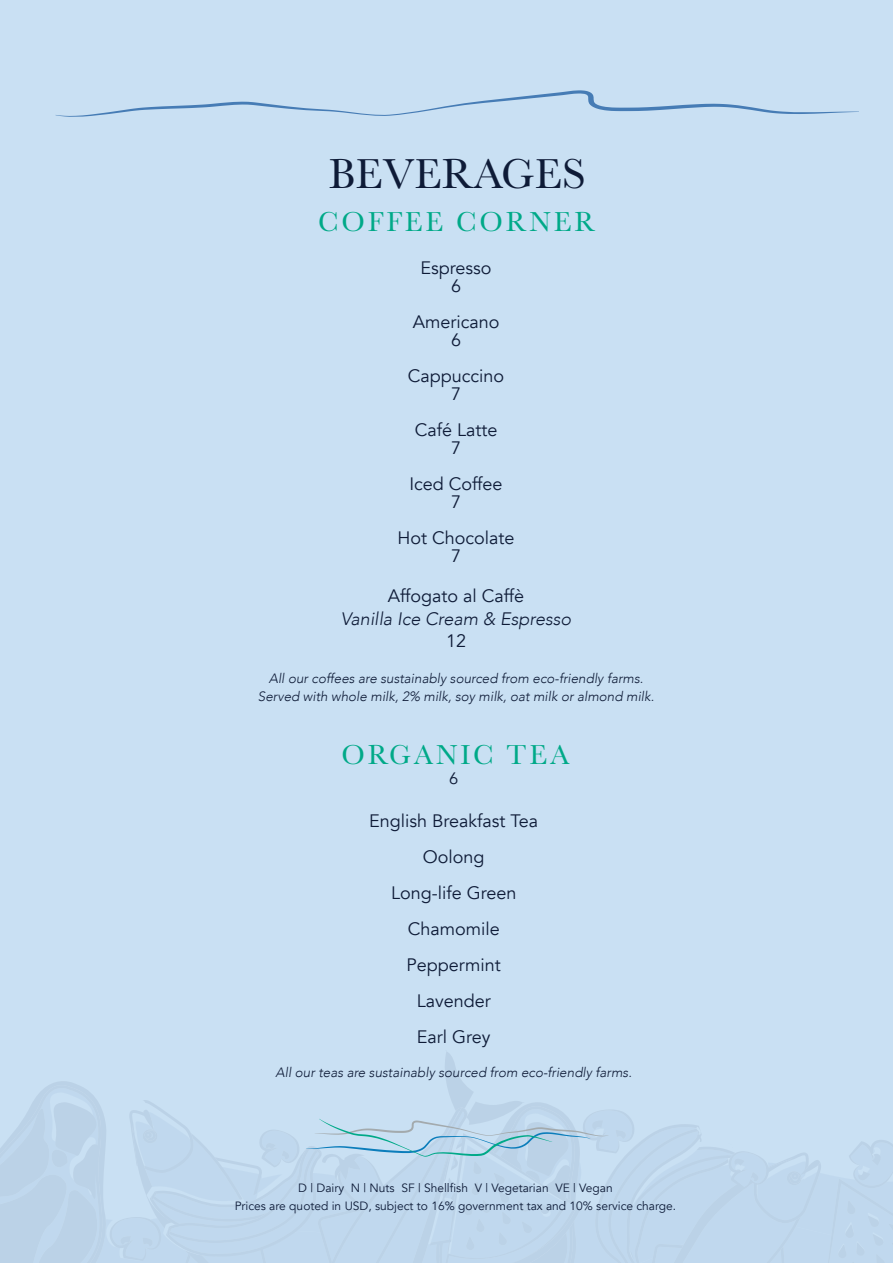
<style>
.page{position:relative;width:893px;height:1263px;background:#c9e0f3}
.page>*{position:absolute;margin:0;border:0;box-sizing:border-box;transform-origin:0 0}
.t1{font:43.5px "Baskerville";color:#0e1b37}
.t2{font:28.5px "Baskerville";letter-spacing:.1em;color:#00a988}
.t3{font:18px/18px "Avenir";color:#0e1b37;text-align:center}
.t4{font:italic 300 18px "Avenir";color:#0e1b37}
.t5{font:16.5px "Avenir";color:#0e1b37}
.t6{font:italic 300 13.5px/18px "Avenir";color:#0e1b37;text-align:center}
.t7{font:12px "Avenir";color:#0d1b38}
.t8{font:12px "Avenir";color:#0e1b37}
</style>
<div class="page">
<svg style="left:55px;top:90px;width:804px;height:27px"></svg>
<svg style="left:0;top:1052px;width:893px;height:211px"></svg>
<h1 class="t1" style="left:329px;top:146px;width:258px">BEVERAGES</h1>
<h2 class="t2" style="left:318px;top:203px;width:279px">COFFEE CORNER</h2>
<h3 class="t3" style="left:421px;top:259px;width:73px">Espresso<br>6</h3>
<h3 class="t3" style="left:413px;top:313px;width:88px">Americano<br>6</h3>
<h3 class="t3" style="left:408px;top:367px;width:98px">Cappuccino<br>7</h3>
<h3 class="t3" style="left:415px;top:421px;width:84px">Café Latte<br>7</h3>
<h3 class="t3" style="left:409px;top:475px;width:95px">Iced Coffee<br>7</h3>
<h3 class="t3" style="left:398px;top:529px;width:118px">Hot Chocolate<br>7</h3>
<h3 class="t3" style="left:388px;top:587px;width:138px">Affogato al Caffè</h3>
<h3 class="t4" style="left:341px;top:608px;width:232px">Vanilla Ice Cream &amp; Espresso</h3>
<h3 class="t3" style="left:446px;top:632px;width:22px">12</h3>
<p class="t6" style="left:258px;top:669px;width:398px">All our coffees are sustainably sourced from eco-friendly farms.<br>Served with whole milk, 2% milk, soy milk, oat milk or almond milk.</p>
<h2 class="t2" style="left:342px;top:737px;width:229px">ORGANIC TEA</h2>
<p class="t5" style="left:449px;top:768px;width:11px">6</p>
<h3 class="t3" style="left:369px;top:803px;width:171px;line-height:36px">English Breakfast Tea<br>Oolong<br>Long-life Green<br>Chamomile<br>Peppermint<br>Lavender<br>Earl Grey</h3>
<p class="t6" style="left:276px;top:1064px;width:358px">All our teas are sustainably sourced from eco-friendly farms.</p>
<p class="t8" style="left:298px;top:1180px;width:316px">D | Dairy N | Nuts SF | Shellfish V | Vegetarian VE | Vegan</p>
<p class="t7" style="left:235px;top:1198px;width:443px">Prices are quoted in USD, subject to 16% government tax and 10% service charge.</p>
</div>
